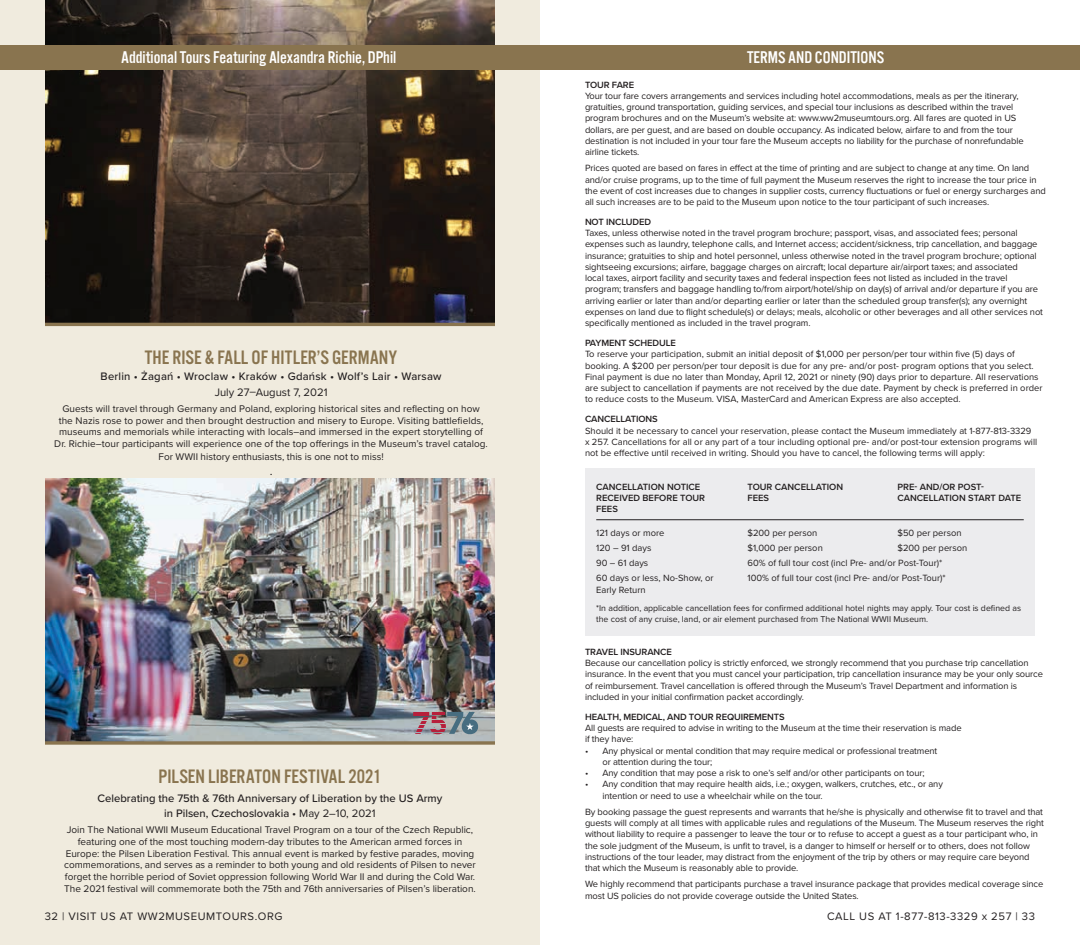
<style>
.page{position:relative;width:1080px;height:945px;background:#fff}
.page>*{position:absolute;margin:0;border:0;box-sizing:border-box;transform-origin:0 0}
.t1{font:20.25px "Alternate Got No 3 D";color:#89744f}
.t2{font:17.5px "Alternate Gothic LT No 3";color:#fff}
.t3{font:12.38px "Proxima Nova";color:#231f20}
.t4{font:500 11.25px/15px "Proxima Nova";color:#231f20;text-align:center}
.t5{font:11.25px "Proxima Nova";letter-spacing:.05em;color:#231f20}
.t6{font:500 11.25px "Proxima Nova";letter-spacing:.02em;color:#231f20}
.t7{font:11.25px "Proxima Nova";color:#231f20}
.t8{font:10px/11.9px "Proxima Nova";color:#231f20;text-align:center}
.t9{font:9.38px/11.2px "Proxima Nova";letter-spacing:-.01em;color:#231f20}
.t10{font:600 9.38px "Proxima Nova";letter-spacing:-.01em;color:#231f20}
.t11{font:8.75px/11.2px "Proxima Nova";color:#231f20}
.s1{font-weight:400}
</style>
<div class="page">
<div style="left:0;top:0;width:540px;height:945px;background:#f0ebde"></div>
<div style="left:540px;top:45px;width:540px;height:25px;background:#89744f"></div>
<div style="left:585px;top:468px;width:450px;height:168px;background:#ececee"></div>
<hr style="left:596px;top:519px;width:428px;height:1px;background:#231f20">
<img style="left:45px;top:478px;width:450px;height:263px">
<img style="left:45px;top:0;width:450px;height:322px">
<div style="left:0;top:45px;width:540px;height:25px;background:#89744f"></div>
<svg style="left:45px;top:741px;width:450px;height:4px;background:#928061"></svg>
<hr style="left:45px;top:323px;width:450px;height:3px;background:#89744f">
<svg style="left:413px;top:712px;width:65px;height:23px"></svg>
<h2 class="t2" style="left:121px;top:48px;width:277px">Additional Tours Featuring Alexandra Richie, DPhil</h2>
<h1 class="t1" style="left:145px;top:347px;width:254px">THE RISE &amp; FALL OF HITLER’S GERMANY</h1>
<p class="t6" style="left:101px;top:368px;width:343px">Berlin • Żagań • Wroclaw • Kraków • Gdańsk • Wolf’s Lair • Warsaw</p>
<p class="t7" style="left:215px;top:384px;width:114px">July 27–August 7, 2021</p>
<p class="t8" style="left:54px;top:402px;width:435px">Guests will travel through Germany and Poland, exploring historical sites and reflecting on how the Nazis rose to power and then brought destruction and misery to Europe. Visiting battlefields, museums and memorials while interacting with locals–and immersed in the expert storytelling of Dr. Richie–tour participants will experience one of the top offerings in the Museum’s travel catalog.<br>For WWII history enthusiasts, this is one not to miss!</p>
<h3 class="t3" style="left:270px;top:462px;width:4px">.</h3>
<h1 class="t1" style="left:158px;top:766px;width:225px">PILSEN LIBERATON FESTIVAL 2021</h1>
<p class="t4" style="left:98px;top:791px;width:346px">Celebrating the 75th &amp; 76th Anniversary of Liberation by the US Army in Pilsen, Czechoslovakia • <span class="s1">May 2–10, 2021</span></p>
<p class="t8" style="left:64px;top:823px;width:413px">Join The National WWII Museum Educational Travel Program on a tour of the Czech Republic, featuring one of the most touching modern-day tributes to the American armed forces in Europe: the Pilsen Liberation Festival. This annual event is marked by festive parades, moving commemorations, and serves as a reminder to both young and old residents of Pilsen to never forget the horrible period of Soviet oppression following World War II and during the Cold War.<br>The 2021 festival will commemorate both the 75th and 76th anniversaries of Pilsen’s liberation.</p>
<h2 class="t2" style="left:747px;top:48px;width:139px">TERMS AND CONDITIONS</h2>
<p class="t10" style="left:585px;top:77px;width:51px">TOUR FARE</p>
<p class="t9" style="left:585px;top:90px;width:440px">Your tour fare covers arrangements and services including hotel accommodations, meals as per the itinerary, gratuities, ground transportation, guiding services, and special tour inclusions as described within the travel program brochures and on the Museum’s website at: www.ww2museumtours.org. All fares are quoted in US dollars, are per guest, and are based on double occupancy. As indicated below, airfare to and from the tour destination is not included in your tour fare the Museum accepts no liability for the purchase of nonrefundable airline tickets.</p>
<p class="t9" style="left:585px;top:162px;width:462px">Prices quoted are based on fares in effect at the time of printing and are subject to change at any time. On land and/or cruise programs, up to the time of full payment the Museum reserves the right to increase the tour price in the event of cost increases due to changes in supplier costs, currency fluctuations or fuel or energy surcharges and all such increases are to be paid to the Museum upon notice to the tour participant of such increases.</p>
<p class="t10" style="left:585px;top:215px;width:68px">NOT INCLUDED</p>
<p class="t9" style="left:585px;top:227px;width:460px">Taxes, unless otherwise noted in the travel program brochure; passport, visas, and associated fees; personal expenses such as laundry, telephone calls, and Internet access; accident/sickness, trip cancellation, and baggage insurance; gratuities to ship and hotel personnel, unless otherwise noted in the travel program brochure; optional sightseeing excursions; airfare, baggage charges on aircraft; local departure air/airport taxes; and associated<br>local taxes, airport facility and security taxes and federal inspection fees not listed as included in the travel program; transfers and baggage handling to/from airport/hotel/ship on day(s) of arrival and/or departure if you are arriving earlier or later than and/or departing earlier or later than the scheduled group transfer(s); any overnight expenses on land due to flight schedule(s) or delays; meals, alcoholic or other beverages and all other services not specifically mentioned as included in the travel program.</p>
<p class="t10" style="left:585px;top:336px;width:92px">PAYMENT SCHEDULE</p>
<p class="t9" style="left:585px;top:348px;width:459px">To reserve your participation, submit an initial deposit of $1,000 per person/per tour within five (5) days of booking. A $200 per person/per tour deposit is due for any pre- and/or post- program options that you select.<br>Final payment is due no later than Monday, April 12, 2021 or ninety (90) days prior to departure. All reservations are subject to cancellation if payments are not received by the due date. Payment by check is preferred in order to reduce costs to the Museum. VISA, MasterCard and American Express are also accepted.</p>
<p class="t10" style="left:585px;top:412px;width:74px">CANCELLATIONS</p>
<p class="t9" style="left:585px;top:425px;width:454px">Should it be necessary to cancel your reservation, please contact the Museum immediately at 1-877-813-3329 x 257. Cancellations for all or any part of a tour including optional pre- and/or post-tour extension programs will not be effective until received in writing. Should you have to cancel, the following terms will apply:</p>
<p class="t10" style="left:596px;top:479px;width:106px">CANCELLATION NOTICE</p>
<p class="t10" style="left:747px;top:479px;width:97px">TOUR CANCELLATION</p>
<p class="t10" style="left:897px;top:479px;width:88px">PRE- AND/OR POST-</p>
<p class="t10" style="left:596px;top:491px;width:110px">RECEIVED BEFORE TOUR</p>
<p class="t10" style="left:747px;top:491px;width:23px">FEES</p>
<p class="t10" style="left:897px;top:491px;width:125px">CANCELLATION START DATE</p>
<p class="t10" style="left:596px;top:502px;width:23px">FEES</p>
<p class="t9" style="left:596px;top:527px;width:70px">121 days or more</p>
<p class="t9" style="left:747px;top:527px;width:71px">$200 per person</p>
<p class="t9" style="left:897px;top:527px;width:66px">$50 per person</p>
<p class="t9" style="left:596px;top:542px;width:57px">120 – 91 days</p>
<p class="t9" style="left:747px;top:542px;width:77px">$1,000 per person</p>
<p class="t9" style="left:897px;top:542px;width:71px">$200 per person</p>
<p class="t9" style="left:596px;top:557px;width:54px">90 – 61 days</p>
<p class="t9" style="left:747px;top:557px;width:196px">60% of full tour cost (incl Pre- and/or Post-Tour)*</p>
<p class="t9" style="left:596px;top:572px;width:119px">60 days or less, No-Show, or</p>
<p class="t9" style="left:747px;top:572px;width:200px">100% of full tour cost (incl Pre- and/or Post-Tour)*</p>
<p class="t9" style="left:596px;top:584px;width:51px">Early Return</p>
<p class="t11" style="left:596px;top:602px;width:426px">*In addition, applicable cancellation fees for confirmed additional hotel nights may apply. Tour cost is defined as the cost of any cruise, land, or air element purchased from The National WWII Museum.</p>
<p class="t10" style="left:585px;top:645px;width:88px">TRAVEL INSURANCE</p>
<p class="t9" style="left:585px;top:657px;width:460px">Because our cancellation policy is strictly enforced, we strongly recommend that you purchase trip cancellation insurance. In the event that you must cancel your participation, trip cancellation insurance may be your only source of reimbursement. Travel cancellation is offered through the Museum’s Travel Department and information is included in your initial confirmation packet accordingly.</p>
<p class="t10" style="left:585px;top:710px;width:201px">HEALTH, MEDICAL, AND TOUR REQUIREMENTS</p>
<p class="t9" style="left:585px;top:722px;width:378px">All guests are required to advise in writing to the Museum at the time their reservation is made if they have:</p>
<p class="t9" style="left:603px;top:745px;width:336px;text-indent:-18px">• Any physical or mental condition that may require medical or professional treatment or attention during the tour;</p>
<p class="t9" style="left:585px;top:767px;width:341px">• Any condition that may pose a risk to one’s self and/or other participants on tour;</p>
<p class="t9" style="left:603px;top:778px;width:342px;text-indent:-18px">• Any condition that may require health aids, i.e.; oxygen, walkers, crutches, etc., or any intention or need to use a wheelchair while on the tour.</p>
<p class="t9" style="left:585px;top:806px;width:460px">By booking passage the guest represents and warrants that he/she is physically and otherwise fit to travel and that guests will comply at all times with applicable rules and regulations of the Museum. The Museum reserves the right without liability to require a passenger to leave the tour or to refuse to accept a guest as a tour participant who, in the sole judgment of the Museum, is unfit to travel, is a danger to himself or herself or to others, does not follow instructions of the tour leader, may distract from the enjoyment of the trip by others or may require care beyond that which the Museum is reasonably able to provide.</p>
<p class="t9" style="left:585px;top:878px;width:460px">We highly recommend that participants purchase a travel insurance package that provides medical coverage since most US policies do not provide coverage outside the United States.</p>
<p class="t5" style="left:45px;top:908px;width:239px">32 | VISIT US AT WW2MUSEUMTOURS.ORG</p>
<p class="t5" style="left:827px;top:908px;width:209px">CALL US AT 1-877-813-3329 x 257 | 33</p>
</div>
